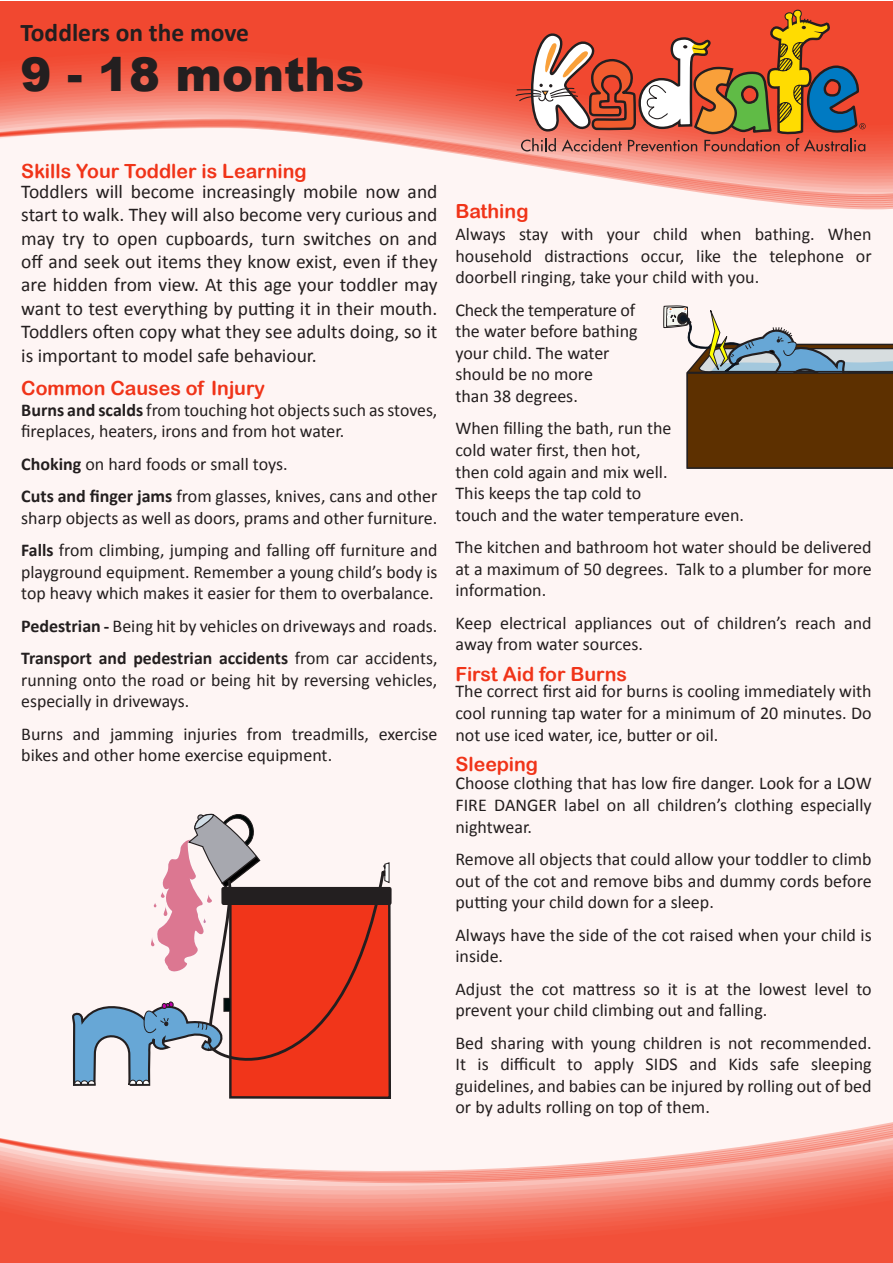
<style>
.page{position:relative;width:893px;height:1263px;background:#fff}
.page>*{position:absolute;margin:0;border:0;box-sizing:border-box;transform-origin:0 0}
.t1{font:900 46.5px "Arial";color:#231f20}
.t2{font:700 25.5px "Calibri";color:#231f20}
.t3{font:19.5px/23.4px "Calibri";color:#231f20;text-align:justify}
.t4{font:19.5px "Arial Rounded MT Bold";color:#f03419}
.t5{font:18px/21.6px "Calibri";color:#231f20}
.s1{font-weight:700}
</style>
<div class="page">
<div style="left:0;top:1px;width:892px;height:1262px;background:#fef5f4"></div>
<svg style="left:0;top:1px;width:892px;height:117px;background:#f25944"></svg>
<svg style="left:0;top:1185px;width:892px;height:3px;background:#f69486"></svg>
<svg style="left:0;top:1188px;width:892px;height:4px;background:#f68c7d"></svg>
<svg style="left:0;top:1192px;width:892px;height:71px;background:#f25e48"></svg>
<svg style="left:0;top:1183px;width:892px;height:2px"></svg>
<svg style="left:0;top:1123px;width:892px;height:60px"></svg>
<svg style="left:0;top:125px;width:892px;height:85px"></svg>
<svg style="left:515px;top:2px;width:351px;height:149px;background:#ca694d"></svg>
<svg style="left:71px;top:813px;width:321px;height:450px"></svg>
<svg style="left:664px;top:305px;width:228px;height:164px"></svg>
<h2 class="t2" style="left:21px;top:17px;width:230px">Toddlers on the move</h2>
<h1 class="t1" style="left:21px;top:40px;width:345px">9 - 18 months</h1>
<p class="t4" style="left:21px;top:160px;width:287px">Skills Your Toddler is Learning</p>
<p class="t3" style="left:21px;top:179px;width:418px">Toddlers will become increasingly mobile now and start to walk. They will also become very curious and may try to open cupboards, turn switches on and off and seek out items they know exist, even if they are hidden from view. At this age your toddler may want to test everything by putting it in their mouth.<br>Toddlers often copy what they see adults doing, so it is important to model safe behaviour.</p>
<p class="t4" style="left:21px;top:377px;width:245px">Common Causes of Injury</p>
<p class="t5" style="left:21px;top:399px;width:418px"><span class="s1">Burns and scalds</span> from touching hot objects such as stoves, fireplaces, heaters, irons and from hot water.</p>
<p class="t5" style="left:21px;top:447px;width:418px;line-height:32.4px"><span class="s1">Choking</span> on hard foods or small toys.<br><span class="s1">Cuts and finger jams</span> from glasses, knives, cans and other</p>
<p class="t5" style="left:21px;top:501px;width:418px;line-height:32.4px">sharp objects as well as doors, prams and other furniture.<br><span class="s1">Falls</span> from climbing, jumping and falling off furniture and</p>
<p class="t5" style="left:21px;top:561px;width:418px">playground equipment. Remember a young child’s body is top heavy which makes it easier for them to overbalance.</p>
<p class="t5" style="left:21px;top:609px;width:418px;line-height:32.4px"><span class="s1">Pedestrian -</span> Being hit by vehicles on driveways and roads.<br><span class="s1">Transport and pedestrian accidents</span> from car accidents,</p>
<p class="t5" style="left:21px;top:669px;width:418px">running onto the road or being hit by reversing vehicles, especially in driveways.</p>
<p class="t5" style="left:21px;top:723px;width:418px">Burns and jamming injuries from treadmills, exercise bikes and other home exercise equipment.</p>
<p class="t4" style="left:455px;top:200px;width:75px">Bathing</p>
<p class="t5" style="left:455px;top:223px;width:418px;text-align:justify">Always stay with your child when bathing. When household distractions occur, like the telephone or doorbell ringing, take your child with you.</p>
<p class="t5" style="left:455px;top:299px;width:184px">Check the temperature of the water before bathing your child. The water should be no more<br>than 38 degrees.</p>
<p class="t5" style="left:455px;top:417px;width:290px">When filling the bath, run the<br>cold water first, then hot,<br>then cold again and mix well.<br>This keeps the tap cold to<br>touch and the water temperature even.</p>
<p class="t5" style="left:455px;top:536px;width:418px;text-align:justify">The kitchen and bathroom hot water should be delivered at a maximum of 50 degrees. Talk to a plumber for more information.</p>
<p class="t5" style="left:455px;top:612px;width:418px">Keep electrical appliances out of children’s reach and away from water sources.</p>
<p class="t4" style="left:455px;top:662px;width:173px">First Aid for Burns</p>
<p class="t5" style="left:455px;top:680px;width:418px;text-align:justify">The correct first aid for burns is cooling immediately with cool running tap water for a minimum of 20 minutes. Do not use iced water, ice, butter or oil.</p>
<p class="t4" style="left:455px;top:753px;width:84px">Sleeping</p>
<p class="t5" style="left:455px;top:772px;width:418px;text-align:justify">Choose clothing that has low fire danger. Look for a LOW FIRE DANGER label on all children’s clothing especially nightwear.</p>
<p class="t5" style="left:455px;top:848px;width:418px;text-align:justify">Remove all objects that could allow your toddler to climb out of the cot and remove bibs and dummy cords before putting your child down for a sleep.</p>
<p class="t5" style="left:455px;top:923px;width:418px">Always have the side of the cot raised when your child is inside.</p>
<p class="t5" style="left:455px;top:977px;width:418px">Adjust the cot mattress so it is at the lowest level to prevent your child climbing out and falling.</p>
<p class="t5" style="left:455px;top:1031px;width:418px;text-align:justify">Bed sharing with young children is not recommended.<br>It is difficult to apply SIDS and Kids safe sleeping guidelines, and babies can be injured by rolling out of bed or by adults rolling on top of them.</p>
</div>
